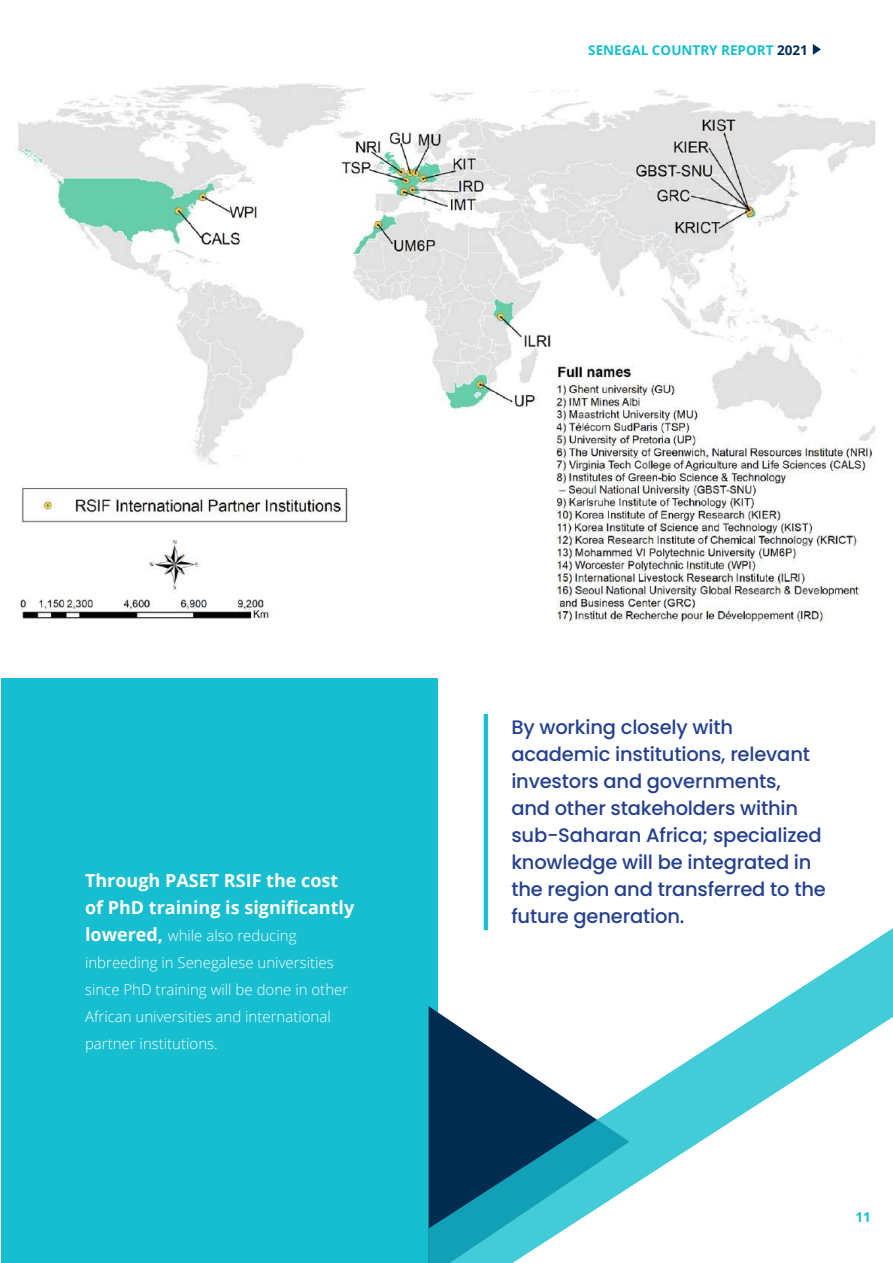
<style>
.page{position:relative;width:893px;height:1263px;background:#fff}
.page>*{position:absolute;margin:0;border:0;box-sizing:border-box;transform-origin:0 0}
.t1{font:500 19.5px/27px "Poppins";letter-spacing:-.01em;color:#25408f}
.t2{font:700 18px/27px "Open Sans";color:#fff}
.t3{font:300 15px/27px "Open Sans";color:#fff}
.t4{font:700 13.5px "Open Sans";color:#16becf}
.s1{color:#002c51}
.s2{font-weight:700;font-size:18px}
</style>
<div class="page">
<svg style="left:813px;top:44px;width:8px;height:11px"></svg>
<div style="left:1px;top:679px;width:437px;height:584px;background:#16becf"></div>
<svg style="left:429px;top:920px;width:464px;height:343px"></svg>
<hr style="left:484px;top:714px;width:4px;height:216px;background:#16becf">
<img style="left:17px;top:83px;width:859px;height:541px">
<p class="t4" style="left:588px;top:41px;width:221px">SENEGAL COUNTRY REPORT <span class="s1">2021</span></p>
<p class="t2" style="left:85px;top:866px;width:271px">Through PASET RSIF the cost of PhD training is significantly</p>
<p class="t3" style="left:85px;top:922px;width:265px"><span class="s2">lowered,</span> while also reducing inbreeding in Senegalese universities since PhD training will be done in other African universities and international partner institutions.</p>
<p class="t1" style="left:511px;top:714px;width:316px">By working closely with academic institutions, relevant investors and governments,<br>and other stakeholders within sub-Saharan Africa; specialized knowledge will be integrated in the region and transferred to the future generation.</p>
<p class="t4" style="left:855px;top:1208px;width:17px">11</p>
</div>
